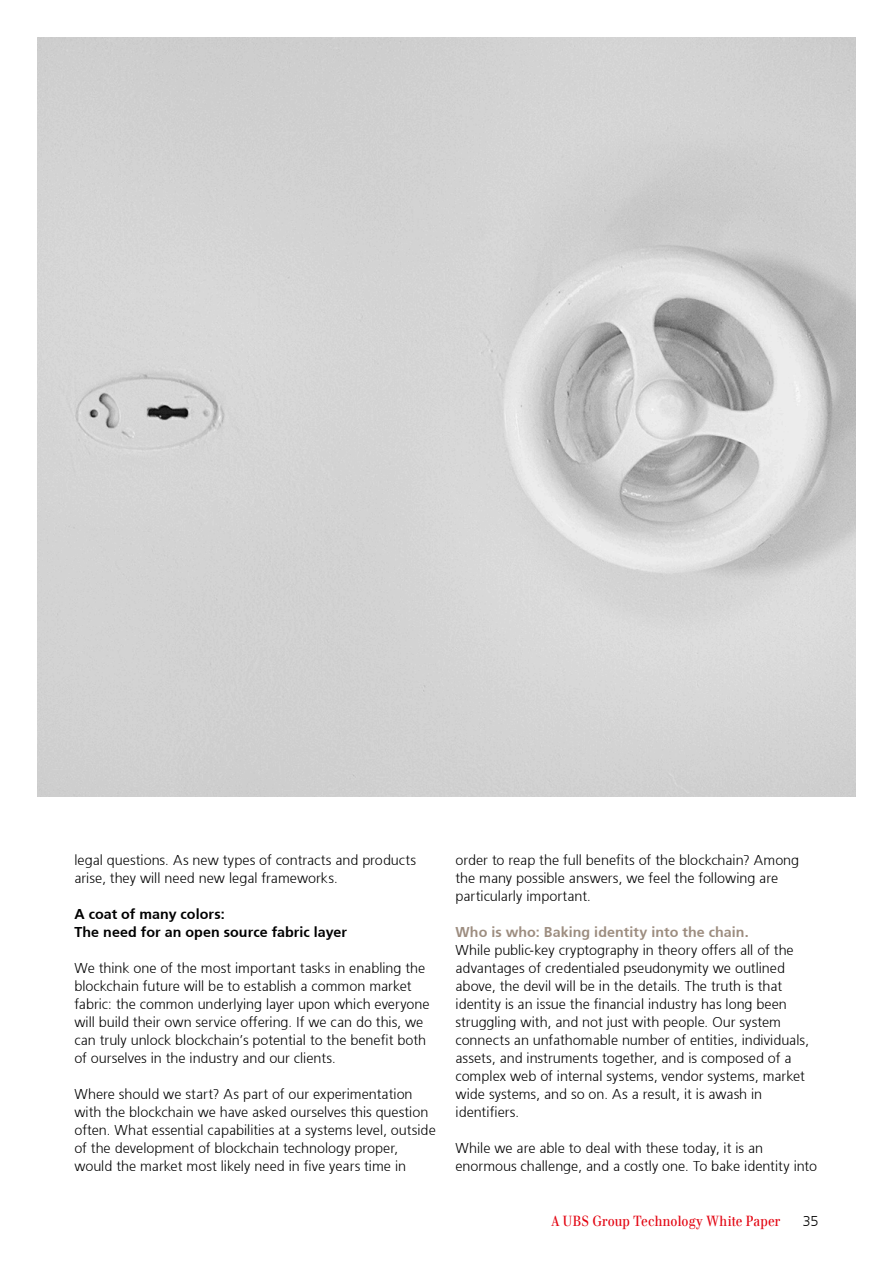
<style>
.page{position:relative;width:893px;height:1263px;background:#fff}
.page>*{position:absolute;margin:0;border:0;box-sizing:border-box;transform-origin:0 0}
.UBS_Template_Body_co{font:300 14.25px/18px "Frutiger 45";color:#000}
.UBS_Template_Body_co-2{font:300 14.25px "Frutiger 45";letter-spacing:.005em;color:#000}
.UBS_Template_Footnot{font:14.25px "UBS Headline";letter-spacing:.01em;color:#e30512}
.UBS_Template_Page_nu{font:300 14.25px "Frutiger 45";color:#000}
.s1{color:#9d8d80}
</style>
<div class="page">
<img style="left:37px;top:37px;width:819px;height:760px">
<p class="UBS_Template_Body_co" style="left:74px;top:851px;width:343px">legal questions. As new types of contracts and products arise, they will need new legal frameworks.</p>
<p class="UBS_Template_Body_co-2" style="left:74px;top:906px;width:152px">A coat of many colors:</p>
<p class="UBS_Template_Body_co-2" style="left:74px;top:924px;width:274px">The need for an open source fabric layer</p>
<p class="UBS_Template_Body_co" style="left:74px;top:959px;width:357px">We think one of the most important tasks in enabling the blockchain future will be to establish a common market fabric: the common underlying layer upon which everyone will build their own service offering. If we can do this, we can truly unlock blockchain’s potential to the benefit both of ourselves in the industry and our clients.</p>
<p class="UBS_Template_Body_co" style="left:74px;top:1085px;width:363px">Where should we start? As part of our experimentation with the blockchain we have asked ourselves this question often. What essential capabilities at a systems level, outside of the development of blockchain technology proper, would the market most likely need in five years time in</p>
<p class="UBS_Template_Body_co" style="left:455px;top:851px;width:345px">order to reap the full benefits of the blockchain? Among the many possible answers, we feel the following are particularly important.</p>
<p class="UBS_Template_Body_co" style="left:455px;top:923px;width:355px"><span class="s1">Who is who: Baking identity into the chain.<br></span>While public-key cryptography in theory offers all of the advantages of credentialed pseudonymity we outlined above, the devil will be in the details. The truth is that identity is an issue the financial industry has long been struggling with, and not just with people. Our system connects an unfathomable number of entities, individuals, assets, and instruments together, and is composed of a complex web of internal systems, vendor systems, market wide systems, and so on. As a result, it is awash in identifiers.</p>
<p class="UBS_Template_Body_co" style="left:455px;top:1139px;width:363px">While we are able to deal with these today, it is an enormous challenge, and a costly one. To bake identity into</p>
<p class="UBS_Template_Footnot" style="left:551px;top:1212px;width:230px">A UBS Group Technology White Paper</p>
<p class="UBS_Template_Page_nu" style="left:803px;top:1213px;width:17px">35</p>
</div>
